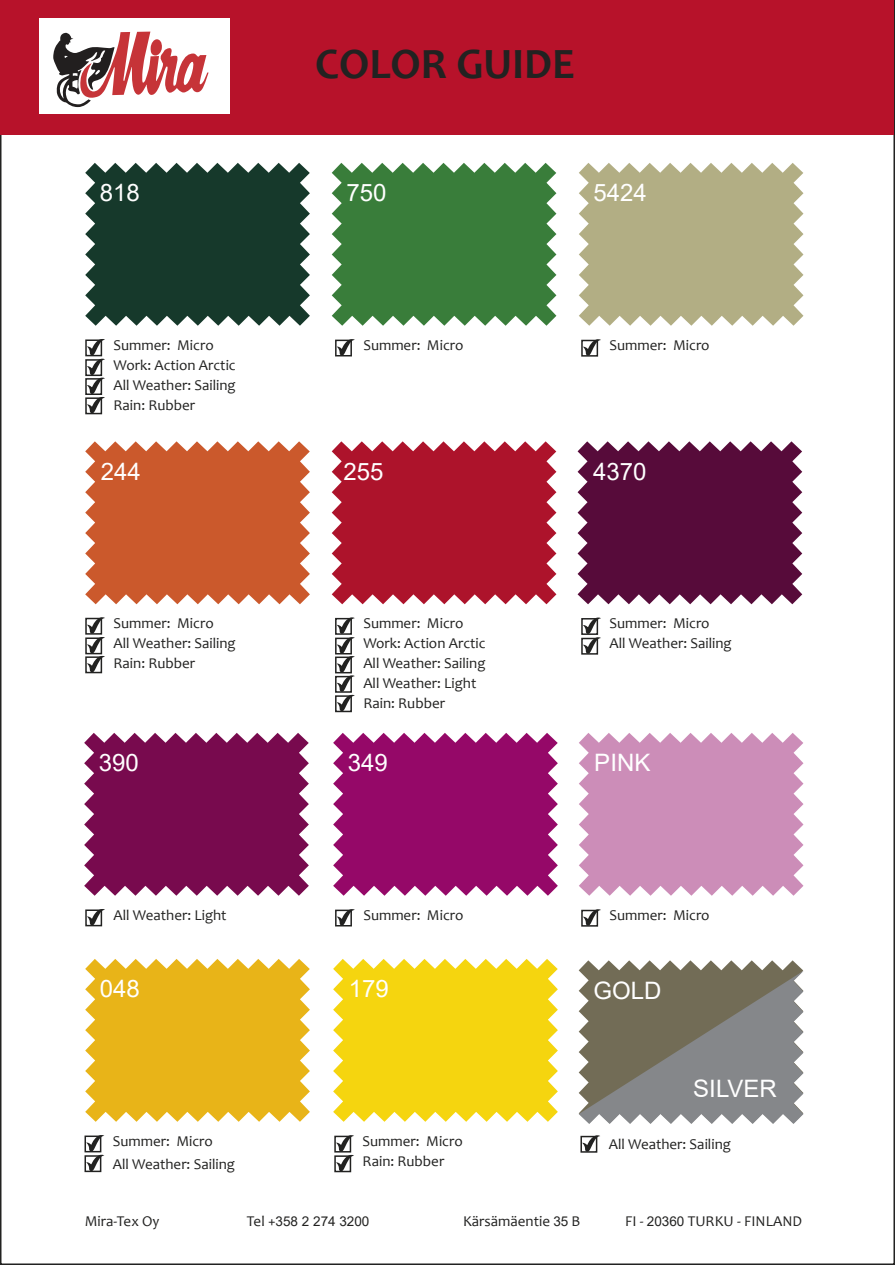
<style>
.page{position:relative;width:895px;height:1265px;background:#fff}
.page>*{position:absolute;margin:0;border:0;box-sizing:border-box;transform-origin:0 0}
.t1{font:700 43.5px "Candara";color:#222221}
.t2{font:24px "Arial";color:#fff}
.t3{font:15px/20.1px "Candara";color:#222221}
.t4{font:13.5px "Arial";color:#222221}
.s1{font-family:"Candara";font-size:15px}
.s2{font-family:"Arial";font-size:13.5px}
</style>
<div class="page">
<svg style="left:332px;top:441px;width:224px;height:163px;background:#b42a3f"></svg>
<svg style="left:85px;top:441px;width:225px;height:163px;background:#d06a41"></svg>
<svg style="left:577px;top:441px;width:225px;height:163px;background:#68244e"></svg>
<svg style="left:579px;top:163px;width:224px;height:163px;background:#b9b58f"></svg>
<svg style="left:333px;top:733px;width:224px;height:162px;background:#9e1e75"></svg>
<svg style="left:333px;top:959px;width:224px;height:162px;background:#f5d824"></svg>
<svg style="left:85px;top:959px;width:225px;height:162px;background:#eabb2e"></svg>
<svg style="left:85px;top:163px;width:225px;height:163px;background:#2e4d40"></svg>
<svg style="left:332px;top:163px;width:224px;height:163px;background:#4c894d"></svg>
<svg style="left:579px;top:733px;width:224px;height:162px;background:#d097be"></svg>
<svg style="left:84px;top:733px;width:225px;height:162px;background:#85215f"></svg>
<div style="left:581px;top:340px;width:17px;height:16px;border:2px solid #222221"></div>
<svg style="left:582px;top:339px;width:19px;height:16px"></svg>
<div style="left:335px;top:339px;width:17px;height:17px;border:2px solid #222221"></div>
<svg style="left:336px;top:339px;width:19px;height:16px"></svg>
<div style="left:85px;top:339px;width:17px;height:17px;border:2px solid #222221"></div>
<div style="left:85px;top:359px;width:17px;height:17px;border:2px solid #222221"></div>
<div style="left:85px;top:378px;width:17px;height:17px;border:2px solid #222221"></div>
<div style="left:85px;top:397px;width:17px;height:17px;border:2px solid #222221"></div>
<svg style="left:87px;top:339px;width:18px;height:74px"></svg>
<div style="left:581px;top:618px;width:17px;height:17px;border:2px solid #222221"></div>
<div style="left:581px;top:637px;width:17px;height:17px;border:2px solid #222221"></div>
<svg style="left:582px;top:617px;width:19px;height:36px"></svg>
<div style="left:335px;top:618px;width:17px;height:16px;border:2px solid #222221"></div>
<div style="left:335px;top:637px;width:17px;height:17px;border:2px solid #222221"></div>
<div style="left:335px;top:656px;width:17px;height:17px;border:2px solid #222221"></div>
<div style="left:335px;top:676px;width:17px;height:16px;border:2px solid #222221"></div>
<div style="left:335px;top:695px;width:17px;height:17px;border:2px solid #222221"></div>
<svg style="left:336px;top:617px;width:19px;height:94px"></svg>
<div style="left:85px;top:617px;width:17px;height:17px;border:2px solid #222221"></div>
<div style="left:85px;top:637px;width:17px;height:17px;border:2px solid #222221"></div>
<div style="left:85px;top:656px;width:17px;height:17px;border:2px solid #222221"></div>
<svg style="left:87px;top:617px;width:18px;height:55px"></svg>
<div style="left:581px;top:909px;width:17px;height:17px;border:2px solid #222221"></div>
<svg style="left:582px;top:909px;width:19px;height:16px"></svg>
<div style="left:335px;top:909px;width:17px;height:17px;border:2px solid #222221"></div>
<svg style="left:336px;top:909px;width:19px;height:16px"></svg>
<div style="left:85px;top:909px;width:17px;height:17px;border:2px solid #222221"></div>
<svg style="left:87px;top:909px;width:18px;height:16px"></svg>
<div style="left:580px;top:1135px;width:17px;height:17px;border:2px solid #222221"></div>
<svg style="left:582px;top:1135px;width:18px;height:16px"></svg>
<div style="left:334px;top:1135px;width:17px;height:17px;border:2px solid #222221"></div>
<div style="left:334px;top:1155px;width:17px;height:17px;border:2px solid #222221"></div>
<svg style="left:336px;top:1135px;width:18px;height:36px"></svg>
<div style="left:84px;top:1135px;width:17px;height:17px;border:2px solid #222221"></div>
<div style="left:84px;top:1155px;width:17px;height:17px;border:2px solid #222221"></div>
<svg style="left:86px;top:1135px;width:18px;height:36px"></svg>
<svg style="left:578px;top:960px;width:225px;height:163px;background:#88867d"></svg>
<div style="left:0;top:1px;width:893px;height:134px;background:#b7122a"></div>
<div style="left:39px;top:18px;width:191px;height:96px;background:#fff"></div>
<svg style="left:53px;top:32px;width:155px;height:75px"></svg>
<h1 class="t1" style="left:315px;top:36px;width:261px">COLOR GUIDE</h1>
<h2 class="t2" style="left:100px;top:176px;width:42px">818</h2>
<h2 class="t2" style="left:346px;top:176px;width:42px">750</h2>
<h2 class="t2" style="left:593px;top:176px;width:55px">5424</h2>
<p class="t3" style="left:113px;top:335px;width:102px">Summer: Micro</p>
<p class="t3" style="left:363px;top:335px;width:102px">Summer: Micro</p>
<p class="t3" style="left:609px;top:335px;width:102px">Summer: Micro</p>
<p class="t3" style="left:113px;top:355px;width:124px;text-align:justify">Work: Action Arctic All Weather: Sailing Rain: Rubber</p>
<h2 class="t2" style="left:101px;top:455px;width:42px">244</h2>
<h2 class="t2" style="left:343px;top:455px;width:42px">255</h2>
<h2 class="t2" style="left:593px;top:455px;width:55px">4370</h2>
<p class="t3" style="left:113px;top:613px;width:124px">Summer: Micro<br>All Weather: Sailing<br>Rain: Rubber</p>
<h2 class="t2" style="left:99px;top:746px;width:42px">390</h2>
<p class="t3" style="left:363px;top:613px;width:124px">Summer: Micro<br>Work: Action Arctic<br>All Weather: Sailing<br>All Weather: Light<br>Rain: Rubber</p>
<h2 class="t2" style="left:348px;top:746px;width:42px">349</h2>
<p class="t3" style="left:609px;top:613px;width:124px">Summer: Micro<br>All Weather: Sailing</p>
<h2 class="t2" style="left:594px;top:746px;width:58px">PINK</h2>
<p class="t3" style="left:113px;top:904px;width:115px">All Weather: Light</p>
<p class="t3" style="left:363px;top:904px;width:102px">Summer: Micro</p>
<p class="t3" style="left:609px;top:905px;width:102px">Summer: Micro</p>
<h2 class="t2" style="left:100px;top:972px;width:42px">048</h2>
<h2 class="t2" style="left:348px;top:972px;width:42px">179</h2>
<h2 class="t2" style="left:593px;top:973px;width:70px">GOLD</h2>
<h2 class="t2" style="left:693px;top:1071px;width:85px">SILVER</h2>
<p class="t3" style="left:113px;top:1129px;width:124px;line-height:23.1px">Summer: Micro<br>All Weather: Sailing</p>
<p class="t3" style="left:362px;top:1130px;width:102px">Summer: Micro</p>
<p class="t3" style="left:608px;top:1133px;width:124px">All Weather: Sailing</p>
<p class="t3" style="left:362px;top:1150px;width:83px">Rain: Rubber</p>
<p class="t3" style="left:85px;top:1210px;width:76px">Mira-Tex Oy</p>
<p class="t4" style="left:247px;top:1211px;width:124px"><span class="s1">Tel +</span>358 2 274 3200</p>
<p class="t3" style="left:463px;top:1210px;width:119px">Kärsämäentie <span class="s2">35</span> B</p>
<p class="t3" style="left:625px;top:1210px;width:178px">FI - <span class="s2">20360</span> TURKU - FINLAND</p>
</div>
